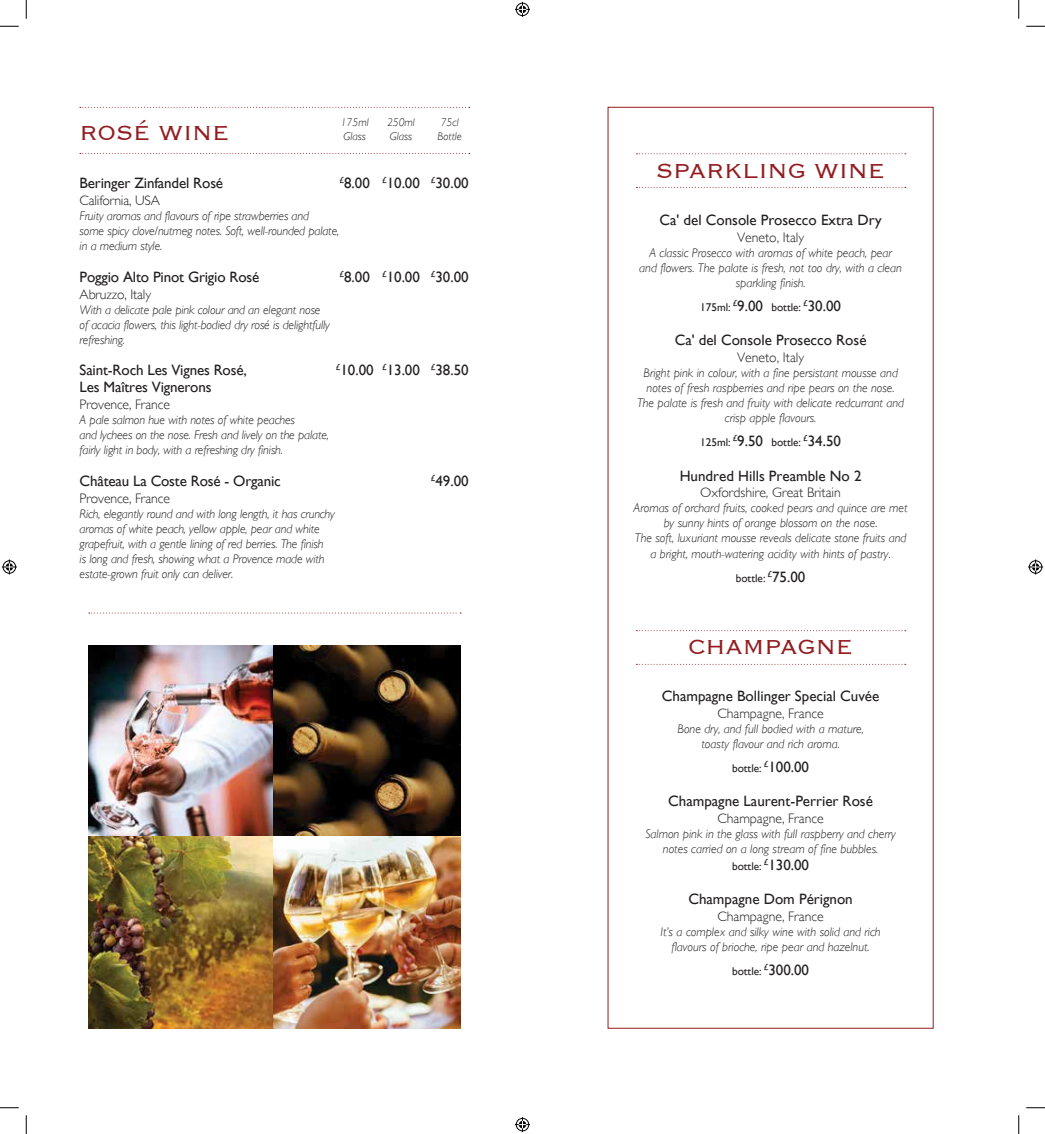
<style>
.page{position:relative;width:1045px;height:1134px;background:#fff}
.page>*{position:absolute;margin:0;border:0;box-sizing:border-box;transform-origin:0 0}
.t1{font:26.25px "Copperplate Gothic BT";color:#931c20}
.t2{font:15px "Gill Sans";letter-spacing:-.01em;color:#221f20}
.t3{font:15px "Gill Sans";color:#221f20}
.t4{font:300 13.75px "Gill Sans";color:#221f20}
.t5{font:italic 300 12.5px/15px "Gill Sans";color:#221f20;text-align:center}
.t6{font:11.25px "Gill Sans";color:#221f20}
.t7{font:italic 300 11.25px "Gill Sans";color:#221f20}
.s1{font-size:15px}
</style>
<div class="page">
<svg style="left:636px;top:153px;width:270px;height:1px"></svg>
<svg style="left:636px;top:187px;width:270px;height:1px"></svg>
<svg style="left:636px;top:630px;width:270px;height:1px"></svg>
<svg style="left:636px;top:663px;width:270px;height:1px"></svg>
<svg style="left:89px;top:612px;width:372px;height:1px"></svg>
<svg style="left:80px;top:107px;width:390px;height:1px"></svg>
<svg style="left:80px;top:153px;width:390px;height:1px"></svg>
<img style="left:88px;top:645px;width:372px;height:383px">
<svg style="left:0;top:25px;width:19px;height:2px"></svg>
<svg style="left:1026px;top:25px;width:19px;height:2px"></svg>
<svg style="left:0;top:1107px;width:19px;height:1px"></svg>
<svg style="left:1026px;top:1107px;width:19px;height:1px"></svg>
<svg style="left:25px;top:0;width:2px;height:19px"></svg>
<svg style="left:25px;top:1115px;width:2px;height:18px"></svg>
<svg style="left:1018px;top:0;width:1px;height:19px"></svg>
<svg style="left:1018px;top:1115px;width:1px;height:18px"></svg>
<svg style="left:515px;top:2px;width:15px;height:15px"></svg>
<svg style="left:515px;top:1117px;width:15px;height:14px"></svg>
<svg style="left:2px;top:559px;width:15px;height:15px"></svg>
<svg style="left:1028px;top:559px;width:15px;height:15px"></svg>
<h1 class="t1" style="left:80px;top:118px;width:151px">ROSÉ WINE</h1>
<p class="t7" style="left:341px;top:116px;width:29px">175ml</p>
<p class="t7" style="left:387px;top:116px;width:29px">250ml</p>
<p class="t7" style="left:441px;top:116px;width:20px">75cl</p>
<p class="t7" style="left:343px;top:130px;width:24px">Glass</p>
<p class="t7" style="left:390px;top:130px;width:24px">Glass</p>
<p class="t7" style="left:437px;top:130px;width:26px">Bottle</p>
<p class="t2" style="left:80px;top:174px;width:145px">Beringer Zinfandel Rosé</p>
<p class="t3" style="left:339px;top:174px;width:131px"><sup>£</sup>8.00 <sup>£</sup>10.00 <sup>£</sup>30.00</p>
<p class="t4" style="left:80px;top:192px;width:82px">California, USA</p>
<p class="t5" style="left:80px;top:209px;width:261px;text-align:left">Fruity aromas and flavours of ripe strawberries and<br>some spicy clove/nutmeg notes. Soft, well-rounded palate, in a medium style.</p>
<p class="t2" style="left:80px;top:268px;width:181px">Poggio Alto Pinot Grigio Rosé</p>
<p class="t3" style="left:339px;top:268px;width:131px"><sup>£</sup>8.00 <sup>£</sup>10.00 <sup>£</sup>30.00</p>
<p class="t4" style="left:80px;top:286px;width:73px">Abruzzo, Italy</p>
<p class="t5" style="left:80px;top:302px;width:252px;text-align:left">With a delicate pale pink colour and an elegant nose of acacia flowers, this light-bodied dry rosé is delightfully refreshing.</p>
<p class="t2" style="left:80px;top:361px;width:169px">Saint-Roch Les Vignes Rosé,</p>
<p class="t3" style="left:336px;top:361px;width:134px"><sup>£</sup>10.00 <sup>£</sup>13.00 <sup>£</sup>38.50</p>
<p class="t2" style="left:80px;top:378px;width:133px">Les Maîtres Vignerons</p>
<p class="t4" style="left:80px;top:396px;width:92px">Provence, France</p>
<p class="t5" style="left:80px;top:412px;width:251px;text-align:left">A pale salmon hue with notes of white peaches<br>and lychees on the nose. Fresh and lively on the palate, fairly light in body, with a refreshing dry finish.</p>
<p class="t2" style="left:80px;top:472px;width:203px">Château La Coste Rosé - Organic</p>
<p class="t3" style="left:431px;top:472px;width:39px"><sup>£</sup>49.00</p>
<p class="t4" style="left:80px;top:490px;width:92px">Provence, France</p>
<p class="t5" style="left:80px;top:506px;width:257px;text-align:left">Rich, elegantly round and with long length, it has crunchy aromas of white peach, yellow apple, pear and white grapefruit, with a gentle lining of red berries. The finish<br>is long and fresh, showing what a Provence made with estate-grown fruit only can deliver.</p>
<h1 class="t1" style="left:656px;top:157px;width:230px">SPARKLING WINE</h1>
<p class="t3" style="left:659px;top:211px;width:224px">Ca' del Console Prosecco Extra Dry</p>
<p class="t4" style="left:737px;top:229px;width:69px">Veneto, Italy</p>
<p class="t5" style="left:639px;top:245px;width:264px">A classic Prosecco with aromas of white peach, pear and flowers. The palate is fresh, not too dry, with a clean sparkling finish.</p>
<p class="t6" style="left:700px;top:301px;width:142px">175ml: <sup>£</sup><span class="s1">9.00</span> bottle: <sup>£</sup><span class="s1">30.00</span></p>
<p class="t3" style="left:674px;top:331px;width:193px">Ca' del Console Prosecco Rosé</p>
<p class="t4" style="left:737px;top:349px;width:69px">Veneto, Italy</p>
<p class="t5" style="left:637px;top:366px;width:268px">Bright pink in colour, with a fine persistant mousse and notes of fresh raspberries and ripe pears on the nose.<br>The palate is fresh and fruity with delicate redcurrant and crisp apple flavours.</p>
<p class="t6" style="left:700px;top:436px;width:142px">125ml: <sup>£</sup><span class="s1">9.50</span> bottle: <sup>£</sup><span class="s1">34.50</span></p>
<p class="t2" style="left:679px;top:466px;width:183px">Hundred Hills Preamble No 2</p>
<p class="t4" style="left:700px;top:485px;width:142px">Oxfordshire, Great Britain</p>
<p class="t5" style="left:633px;top:501px;width:275px">Aromas of orchard fruits, cooked pears and quince are met by sunny hints of orange blossom on the nose.<br>The soft, luxuriant mousse reveals delicate stone fruits and a bright, mouth-watering acidity with hints of pastry.</p>
<p class="t6" style="left:736px;top:571px;width:71px">bottle: <sup>£</sup><span class="s1">75.00</span></p>
<h1 class="t1" style="left:688px;top:633px;width:166px">CHAMPAGNE</h1>
<p class="t2" style="left:662px;top:687px;width:219px">Champagne Bollinger Special Cuvée</p>
<p class="t4" style="left:717px;top:705px;width:108px">Champagne, France</p>
<p class="t5" style="left:677px;top:721px;width:188px">Bone dry, and full bodied with a mature, toasty flavour and rich aroma.</p>
<p class="t6" style="left:732px;top:761px;width:79px">bottle: <sup>£</sup><span class="s1">100.00</span></p>
<p class="t2" style="left:668px;top:792px;width:206px">Champagne Laurent-Perrier Rosé</p>
<p class="t4" style="left:717px;top:810px;width:108px">Champagne, France</p>
<p class="t5" style="left:645px;top:826px;width:252px">Salmon pink in the glass with full raspberry and cherry notes carried on a long stream of fine bubbles.</p>
<p class="t6" style="left:732px;top:859px;width:79px">bottle: <sup>£</sup><span class="s1">130.00</span></p>
<p class="t2" style="left:688px;top:890px;width:166px">Champagne Dom Pérignon</p>
<p class="t4" style="left:717px;top:908px;width:108px">Champagne, France</p>
<p class="t5" style="left:660px;top:924px;width:222px">It’s a complex and silky wine with solid and rich flavours of brioche, ripe pear and hazelnut.</p>
<p class="t6" style="left:732px;top:964px;width:79px">bottle: <sup>£</sup><span class="s1">300.00</span></p>
</div>
